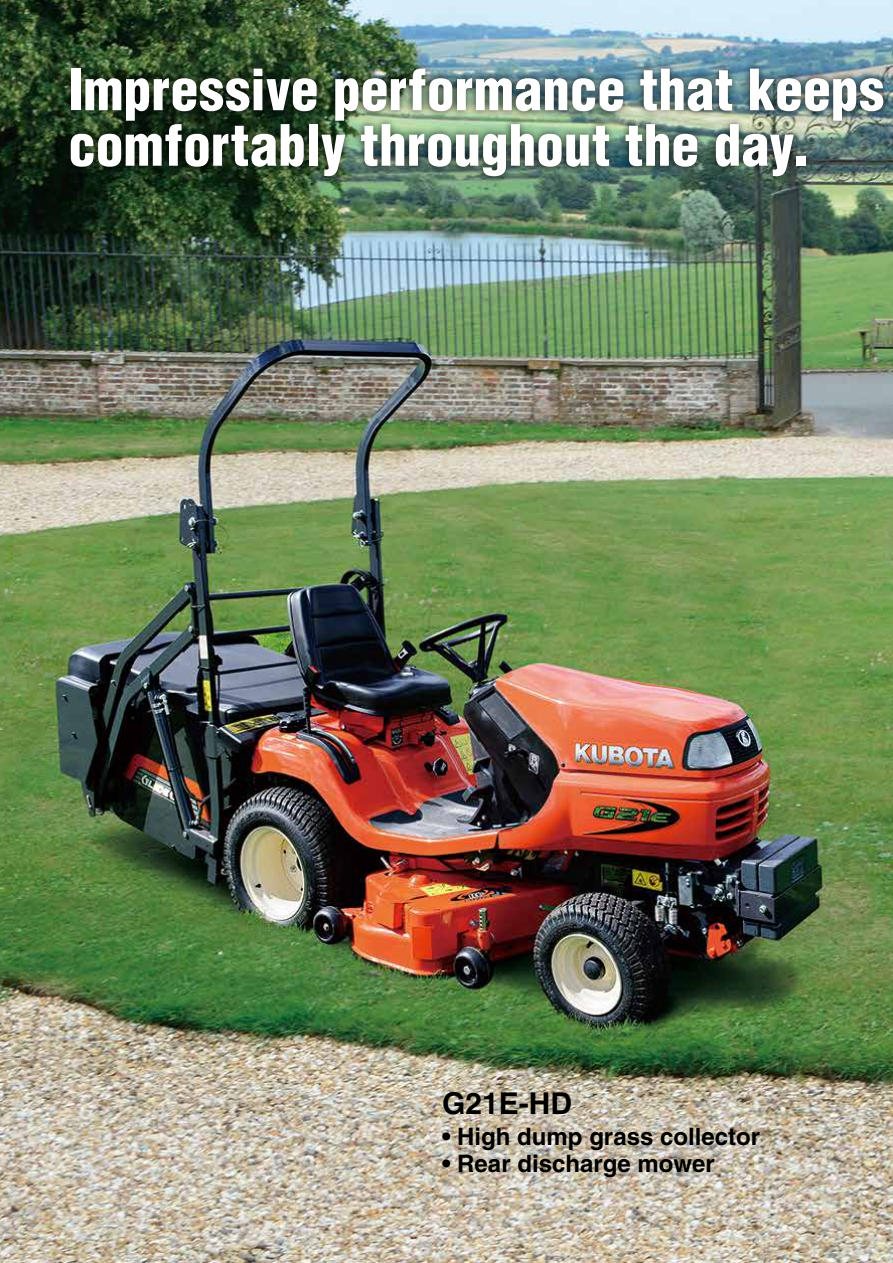
<style>
.page{position:relative;width:893px;height:1263px;background:#fff}
.page>*{position:absolute;margin:0;border:0;box-sizing:border-box;transform-origin:0 0}
.t1{font:900 condensed 55.5px/55.5px "Helvetica";letter-spacing:.005em;color:#fff}
.t2{font:700 30px "Helvetica";color:#000}
.t3{font:700 24px "Helvetica";color:#000}
</style>
<div class="page">
<img style="left:0;top:0;width:893px;height:1263px">
<div style="left:63px;top:61px;width:830px;height:123px;background:#000;opacity:.75"></div>
<p class="t1" style="left:68px;top:62px;width:817px">Impressive performance that keeps comfortably throughout the day.</p>
<p class="t2" style="left:442px;top:1085px;width:132px">G21E-HD</p>
<p class="t3" style="left:442px;top:1122px;width:319px">• High dump grass collector</p>
<p class="t3" style="left:442px;top:1149px;width:274px">• Rear discharge mower</p>
</div>
